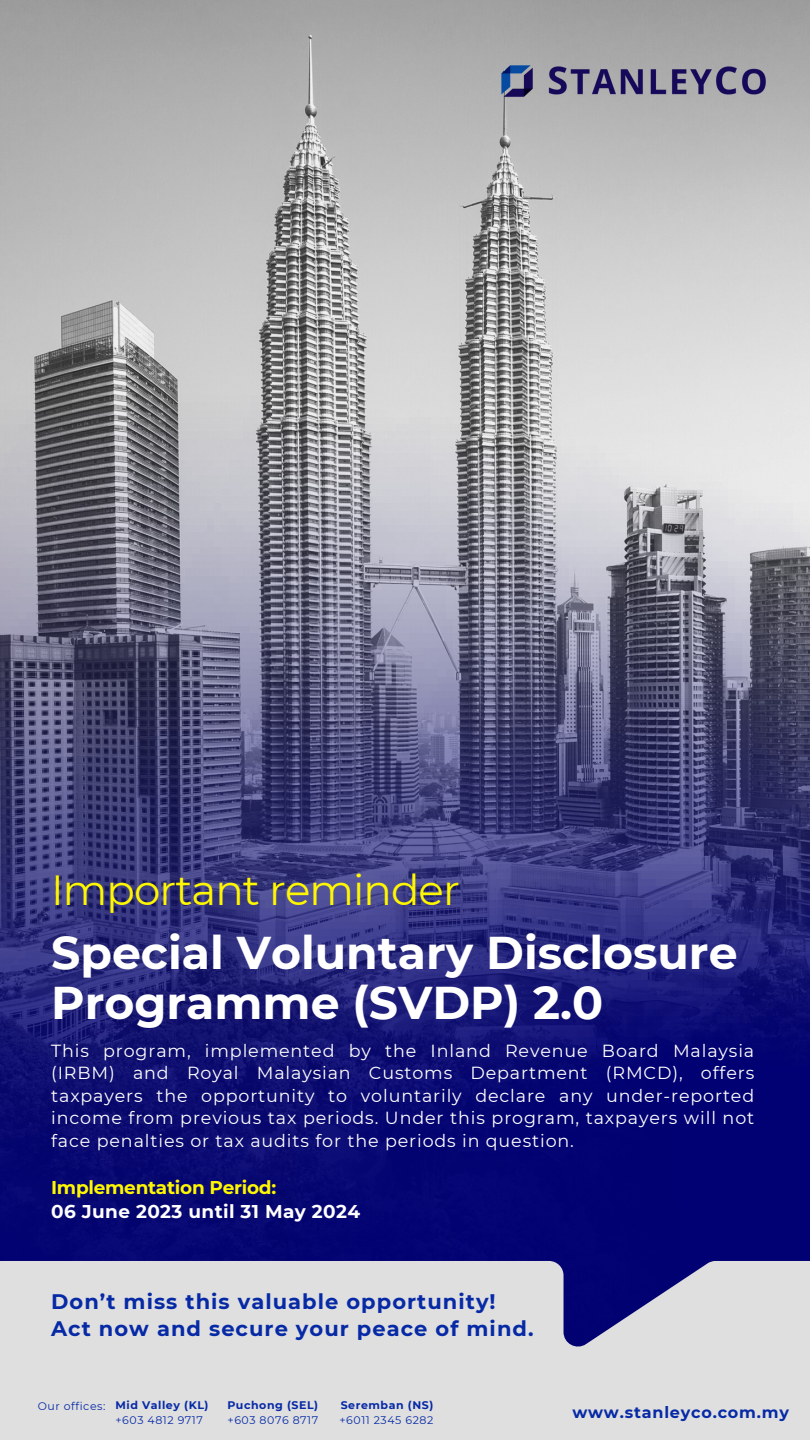
<style>
.page{position:relative;width:810px;height:1440px;background:#fff}
.page>*{position:absolute;margin:0;border:0;box-sizing:border-box;transform-origin:0 0}
.t1{font:700 45.8px/50.6px "Montserrat";color:#fff}
.t2{font:42px "Montserrat";letter-spacing:-.02em;color:#fff700}
.t3{font:700 21px "Montserrat";letter-spacing:.05em;color:#0629a6}
.t4{font:700 18.5px "Montserrat";letter-spacing:.02em;color:#fff}
.t5{font:700 18.5px "Montserrat";letter-spacing:-.015em;color:#fff700}
.t6{font:17.5px/22.5px "Montserrat";letter-spacing:.05em;color:#fff;text-align:justify}
.t7{font:700 16px "Montserrat";letter-spacing:.05em;color:#0629a6}
.t8{font:11px "Montserrat";letter-spacing:.05em;color:#0629a6}
.t9{font:700 11px "Montserrat";letter-spacing:.05em;color:#0629a6}
</style>
<div class="page">
<img style="left:0;top:0;width:810px;height:388px">
<img style="left:0;top:388px;width:810px;height:873px">
<div style="left:0;top:1261px;width:810px;height:179px;background:#dfdfdf"></div>
<img style="left:448px;top:0;width:362px;height:182px">
<p class="t2" style="left:51px;top:864px;width:410px">Important reminder</p>
<p class="t1" style="left:51px;top:927px;width:688px">Special Voluntary Disclosure<br>Programme (SVDP) 2.0</p>
<p class="t6" style="left:51px;top:1039px;width:705px">This program, implemented by the Inland Revenue Board Malaysia (IRBM) and Royal Malaysian Customs Department (RMCD), offers taxpayers the opportunity to voluntarily declare any under-reported income from previous tax periods. Under this program, taxpayers will not face penalties or tax audits for the periods in question.</p>
<p class="t5" style="left:51px;top:1176px;width:227px">Implementation Period:</p>
<p class="t4" style="left:51px;top:1200px;width:310px">06 June 2023 until 31 May 2024</p>
<p class="t3" style="left:51px;top:1289px;width:446px">Don’t miss this valuable opportunity!</p>
<p class="t3" style="left:51px;top:1316px;width:484px">Act now and secure your peace of mind.</p>
<p class="t8" style="left:38px;top:1399px;width:69px">Our offices:</p>
<p class="t9" style="left:115px;top:1399px;width:95px">Mid Valley (KL)</p>
<p class="t9" style="left:227px;top:1399px;width:92px">Puchong (SEL)</p>
<p class="t9" style="left:341px;top:1399px;width:94px">Seremban (NS)</p>
<p class="t8" style="left:115px;top:1413px;width:89px">+603 4812 9717</p>
<p class="t8" style="left:228px;top:1413px;width:92px">+603 8076 8717</p>
<p class="t8" style="left:339px;top:1413px;width:95px">+6011 2345 6282</p>
<p class="t7" style="left:572px;top:1402px;width:218px">www.stanleyco.com.my</p>
</div>
